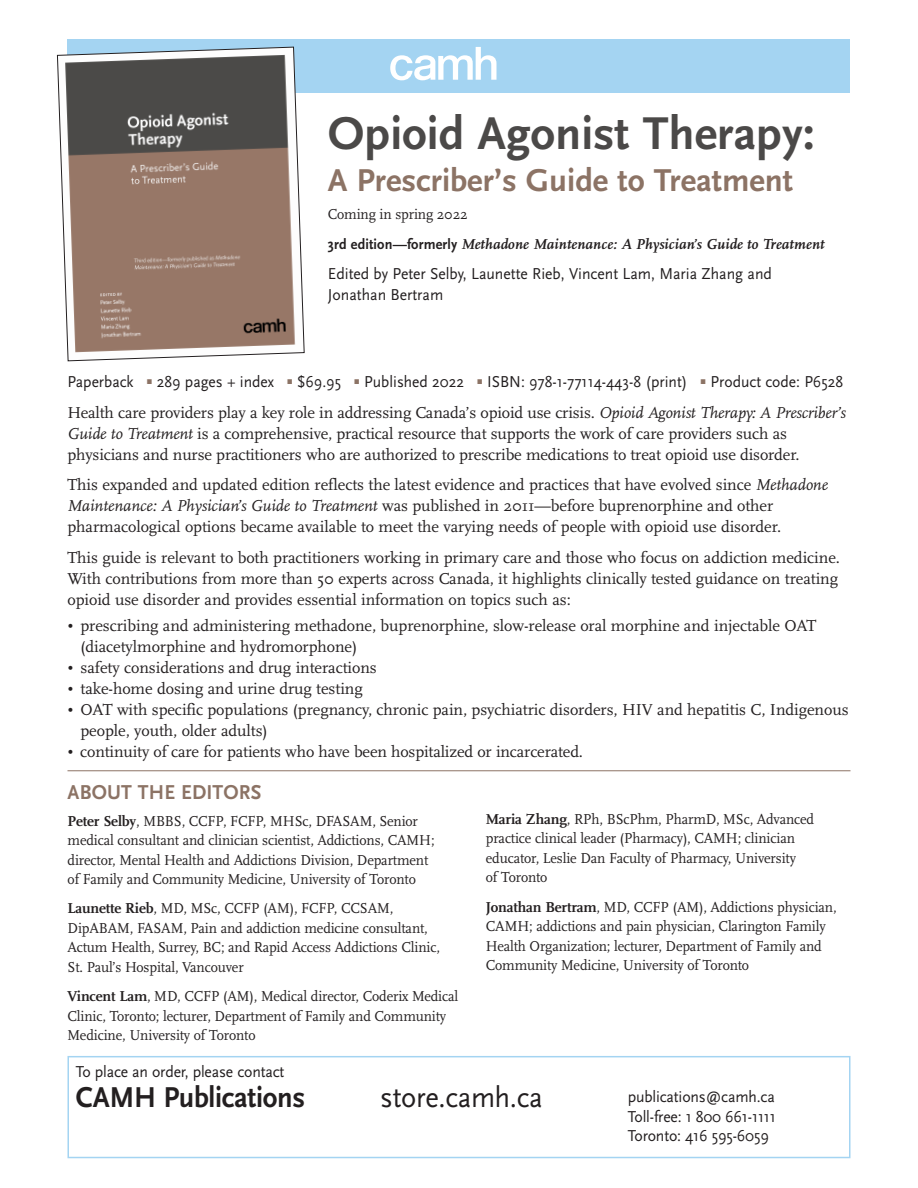
<style>
.page{position:relative;width:918px;height:1188px;background:#fff}
.page>*{position:absolute;margin:0;border:0;box-sizing:border-box;transform-origin:0 0}
.book__title{font:700 48px "Scala Sans Pro";color:#4b4948}
.book__title-2{font:700 33px "Scala Sans Pro";color:#8c7365}
.text__body{font:700 30px "Scala Sans Pro";letter-spacing:-.01em;color:#231f20;scale:.95 1}
.text__body-2{font:30px "Scala Sans Pro";letter-spacing:-.01em;color:#231f20;scale:.95 1}
.text__H4{font:700 21px "Scala Sans Pro";letter-spacing:.01em;color:#8c7365;scale:.95 1}
.text__body-3{font:16.5px/21px "Scala Pro";letter-spacing:-.005em;color:#231f20}
.text__body-4{font:16.5px "Scala Sans Pro";letter-spacing:-.01em;color:#231f20;scale:.94 1}
.text__body-5{font:16.5px/19.5px "Scala Sans Pro";letter-spacing:-.01em;color:#231f20;text-align:justify;scale:.95 1}
.book__author-editor{font:16.5px/21px "Scala Sans Pro";color:#231f20;scale:.95 1}
.text__body-6{font:15px/19.5px "Scala Pro";letter-spacing:-.01em;color:#231f20;scale:.95 1}
.text__H4-2{font:italic 700 15px "Scala";letter-spacing:.01em;color:#231f20}
.text__H4-3{font:15px "Scala";letter-spacing:-.01em;color:#231f20;scale:.95 1}
.s1{font-family:"Scala Sans Pro";font-style:normal}
.s2{font-style:italic}
.s3{font-weight:700}
</style>
<div class="page">
<div style="left:68px;top:39px;width:782px;height:54px;background:#a4d4f2"></div>
<hr style="left:68px;top:770px;width:782px;height:1px;background:#8c7365">
<svg style="left:390px;top:47px;width:107px;height:34px"></svg>
<div style="left:68px;top:1056px;width:782px;height:102px;border:2px solid #a4d4f2"></div>
<svg style="left:57px;top:46px;width:248px;height:316px;background:#93827a"></svg>
<p class="book__title" style="left:328px;top:101px;width:488px">Opioid Agonist Therapy:</p>
<p class="book__title-2" style="left:328px;top:158px;width:467px">A Prescriber’s Guide to Treatment</p>
<p class="text__H4-3" style="left:328px;top:206px;width:149px">Coming in spring 2022</p>
<p class="text__H4-2" style="left:328px;top:236px;width:498px"><span class="s1">3rd edition—formerly</span> Methadone Maintenance: A Physician’s Guide to Treatment</p>
<p class="book__author-editor" style="left:328px;top:262px;width:469px">Edited by Peter Selby, Launette Rieb, Vincent Lam, Maria Zhang and<br>Jonathan Bertram</p>
<p class="text__body-4" style="left:68px;top:371px;width:827px">Paperback <sup>▪</sup> 289 pages + index <sup>▪</sup> $69.95 <sup>▪</sup> Published 2022 <sup>▪</sup> ISBN: 978-1-77114-443-8 (print) <sup>▪</sup> Product code: P6528</p>
<p class="text__body-3" style="left:68px;top:401px;width:780px">Health care providers play a key role in addressing Canada’s opioid use crisis. <span class="s2">Opioid Agonist Therapy: A Prescriber’s<br>Guide to Treatment</span> is a comprehensive, practical resource that supports the work of care providers such as physicians and nurse practitioners who are authorized to prescribe medications to treat opioid use disorder.</p>
<p class="text__body-3" style="left:68px;top:474px;width:762px">This expanded and updated edition reflects the latest evidence and practices that have evolved since <span class="s2">Methadone<br>Maintenance: A Physician’s Guide to Treatment</span> was published in 2011—before buprenorphine and other pharmacological options became available to meet the varying needs of people with opioid use disorder.</p>
<p class="text__body-3" style="left:68px;top:547px;width:774px;text-align:justify">This guide is relevant to both practitioners working in primary care and those who focus on addiction medicine.<br>With contributions from more than 50 experts across Canada, it highlights clinically tested guidance on treating opioid use disorder and provides essential information on topics such as:</p>
<p class="text__body-3" style="left:81px;top:614px;width:738px;text-indent:-13px">• prescribing and administering methadone, buprenorphine, slow-release oral morphine and injectable OAT (diacetylmorphine and hydromorphone)</p>
<p class="text__body-3" style="left:68px;top:656px;width:311px">• safety considerations and drug interactions</p>
<p class="text__body-3" style="left:68px;top:678px;width:297px">• take-home dosing and urine drug testing</p>
<p class="text__body-3" style="left:81px;top:699px;width:770px;text-indent:-13px">• OAT with specific populations (pregnancy, chronic pain, psychiatric disorders, HIV and hepatitis C, Indigenous people, youth, older adults)</p>
<p class="text__body-3" style="left:68px;top:741px;width:517px">• continuity of care for patients who have been hospitalized or incarcerated.</p>
<p class="text__H4" style="left:68px;top:778px;width:205px">ABOUT THE EDITORS</p>
<p class="text__body-6" style="left:68px;top:810px;width:388px"><span class="s3">Peter Selby</span>, MBBS, CCFP, FCFP, MHSc, DFASAM, Senior medical consultant and clinician scientist, Addictions, CAMH; director, Mental Health and Addictions Division, Department of Family and Community Medicine, University of Toronto</p>
<p class="text__body-6" style="left:68px;top:898px;width:393px"><span class="s3">Launette Rieb</span>, MD, MSc, CCFP (AM), FCFP, CCSAM, DipABAM, FASAM, Pain and addiction medicine consultant, Actum Health, Surrey, BC; and Rapid Access Addictions Clinic, St. Paul’s Hospital, Vancouver</p>
<p class="text__body-6" style="left:68px;top:986px;width:413px"><span class="s3">Vincent Lam</span>, MD, CCFP (AM), Medical director, Coderix Medical<br>Clinic, Toronto; lecturer, Department of Family and Community<br>Medicine, University of Toronto</p>
<p class="text__body-6" style="left:486px;top:809px;width:347px"><span class="s3">Maria Zhang</span>, RPh, BScPhm, PharmD, MSc, Advanced practice clinical leader (Pharmacy), CAMH; clinician educator, Leslie Dan Faculty of Pharmacy, University<br>of Toronto</p>
<p class="text__body-6" style="left:486px;top:897px;width:371px"><span class="s3">Jonathan Bertram</span>, MD, CCFP (AM), Addictions physician, CAMH; addictions and pain physician, Clarington Family Health Organization; lecturer, Department of Family and Community Medicine, University of Toronto</p>
<p class="text__body-5" style="left:76px;top:1061px;width:221px">To place an order, please contact</p>
<p class="text__body" style="left:76px;top:1076px;width:243px">CAMH Publications</p>
<p class="text__body-2" style="left:380px;top:1077px;width:172px">store.camh.ca</p>
<p class="text__body-5" style="left:628px;top:1086px;width:158px">publications@camh.ca Toll-free: 1 800 661-1111<br>Toronto: 416 595-6059</p>
</div>
